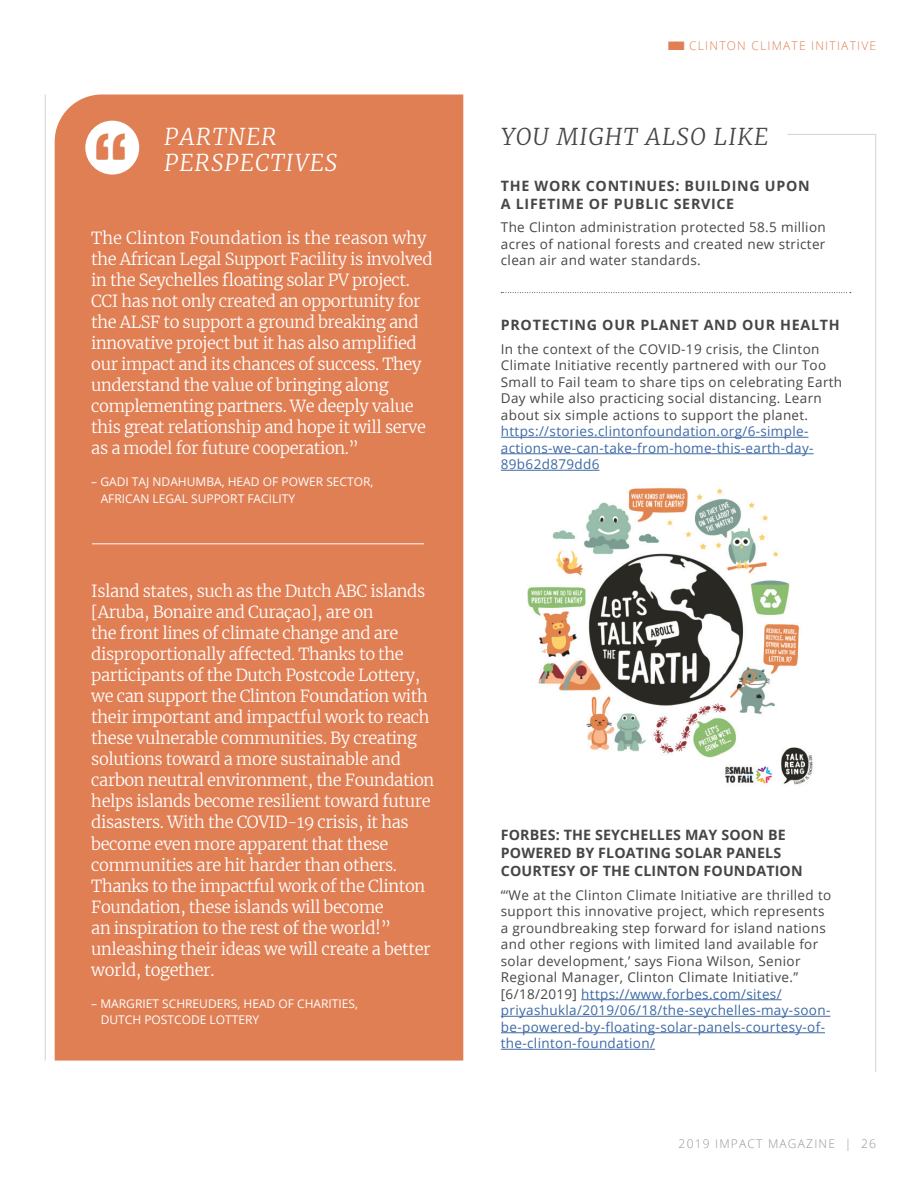
<style>
.page{position:relative;width:918px;height:1188px;background:#fff}
.page>*{position:absolute;margin:0;border:0;box-sizing:border-box;transform-origin:0 0}
.t1{font:italic 300 23.4px "Merriweather";letter-spacing:.05em;color:#fff}
.t2{font:italic 300 23.4px "Merriweather";letter-spacing:.05em;color:#454647}
.t3{font:300 16.5px/21px "Merriweather";letter-spacing:-.025em;color:#fff}
.t4{font:700 14.25px/18px "Open Sans";letter-spacing:.01em;color:#454647}
.t5{font:700 14.25px/18px "Open Sans";letter-spacing:.05em;color:#454647}
.t6{font:13.5px/16.5px "Open Sans";letter-spacing:.025em;color:#454647}
.t7{font:13.5px/16.5px "Open Sans";letter-spacing:.025em;color:#3d69a5}
.t8{font:12px/16.5px "Open Sans";color:#fff}
.t9{font:300 12px "Open Sans";letter-spacing:.1em;color:#e07e54}
.t10{font:300 12px "Open Sans";letter-spacing:.1em;color:#939598}
.s1{font-family:"Pictos";font-weight:400}
.s2{color:#3d69a5}
</style>
<div class="page">
<img style="left:527px;top:487px;width:260px;height:297px">
<div style="left:55px;top:94px;width:408px;height:967px;background:#e07e54"></div>
<hr style="left:92px;top:543px;width:332px;height:1px;background:#fff">
<svg style="left:501px;top:292px;width:286px;height:1px"></svg>
<hr style="left:501px;top:437px;width:307px;height:1px;background:#3d69a5">
<hr style="left:501px;top:453px;width:313px;height:1px;background:#3d69a5">
<hr style="left:501px;top:470px;width:98px;height:1px;background:#3d69a5">
<hr style="left:581px;top:999px;width:201px;height:1px;background:#3d69a5">
<hr style="left:501px;top:1016px;width:329px;height:1px;background:#3d69a5">
<hr style="left:501px;top:1032px;width:324px;height:1px;background:#3d69a5">
<hr style="left:501px;top:1049px;width:154px;height:1px;background:#3d69a5">
<hr style="left:45px;top:94px;width:1px;height:967px;background:#d1d2d4">
<div style="left:85px;top:121px;width:54px;height:54px;background:#fff;border-radius:50%"></div>
<svg style="left:787px;top:134px;width:89px;height:938px"></svg>
<p class="t9" style="left:668px;top:38px;width:210px"><span class="s1">66</span> CLINTON CLIMATE INITIATIVE</p>
<h1 class="t1" style="left:164px;top:120px;width:114px">PARTNER</h1>
<h1 class="t2" style="left:501px;top:120px;width:269px">YOU MIGHT ALSO LIKE</h1>
<h1 class="t1" style="left:95px;top:146px;width:244px"><sup>"</sup> PERSPECTIVES</h1>
<p class="t3" style="left:91px;top:227px;width:343px">The Clinton Foundation is the reason why the African Legal Support Facility is involved in the Seychelles floating solar PV project.<br>CCI has not only created an opportunity for the ALSF to support a ground breaking and innovative project but it has also amplified our impact and its chances of success. They understand the value of bringing along complementing partners. We deeply value this great relationship and hope it will serve as a model for future cooperation.”</p>
<p class="t8" style="left:101px;top:474px;width:274px;text-indent:-9px">– GADI TAJ NDAHUMBA, HEAD OF POWER SECTOR,<br>AFRICAN LEGAL SUPPORT FACILITY</p>
<p class="t3" style="left:91px;top:580px;width:345px">Island states, such as the Dutch ABC islands [Aruba, Bonaire and Curaçao], are on<br>the front lines of climate change and are disproportionally affected. Thanks to the participants of the Dutch Postcode Lottery, we can support the Clinton Foundation with their important and impactful work to reach these vulnerable communities. By creating solutions toward a more sustainable and carbon neutral environment, the Foundation helps islands become resilient toward future disasters. With the COVID-19 crisis, it has become even more apparent that these communities are hit harder than others.<br>Thanks to the impactful work of the Clinton Foundation, these islands will become<br>an inspiration to the rest of the world!” unleashing their ideas we will create a better world, together.</p>
<p class="t8" style="left:101px;top:995px;width:259px;text-indent:-9px">– MARGRIET SCHREUDERS, HEAD OF CHARITIES,<br>DUTCH POSTCODE LOTTERY</p>
<p class="t5" style="left:501px;top:176px;width:310px">THE WORK CONTINUES: BUILDING UPON<br>A LIFETIME OF PUBLIC SERVICE</p>
<p class="t6" style="left:501px;top:219px;width:326px;text-align:justify">The Clinton administration protected 58.5 million acres of national forests and created new stricter clean air and water standards.</p>
<p class="t5" style="left:501px;top:316px;width:340px">PROTECTING OUR PLANET AND OUR HEALTH</p>
<p class="t6" style="left:501px;top:340px;width:343px">In the context of the COVID-19 crisis, the Clinton Climate Initiative recently partnered with our Too Small to Fail team to share tips on celebrating Earth Day while also practicing social distancing. Learn about six simple actions to support the planet.</p>
<p class="t7" style="left:501px;top:423px;width:314px">https://stories.clintonfoundation.org/6-simple&shy;actions-we-can-take-from-home-this-earth-day-<br>89b62d879dd6</p>
<p class="t4" style="left:501px;top:826px;width:303px">FORBES: THE SEYCHELLES MAY SOON BE<br>POWERED BY FLOATING SOLAR PANELS<br>COURTESY OF THE CLINTON FOUNDATION</p>
<p class="t6" style="left:501px;top:886px;width:332px">“‘We at the Clinton Climate Initiative are thrilled to support this innovative project, which represents a groundbreaking step forward for island nations and other regions with limited land available for solar development,’ says Fiona Wilson, Senior Regional Manager, Clinton Climate Initiative.” [6/18/2019] <span class="s2">https://www.forbes.com/sites/ priyashukla/2019/06/18/the-seychelles-may-soon&shy;be-powered-by-floating-solar-panels-courtesy-of&shy;the-clinton-foundation/</span></p>
<p class="t10" style="left:679px;top:1135px;width:199px">2019 IMPACT MAGAZINE | 26</p>
</div>
